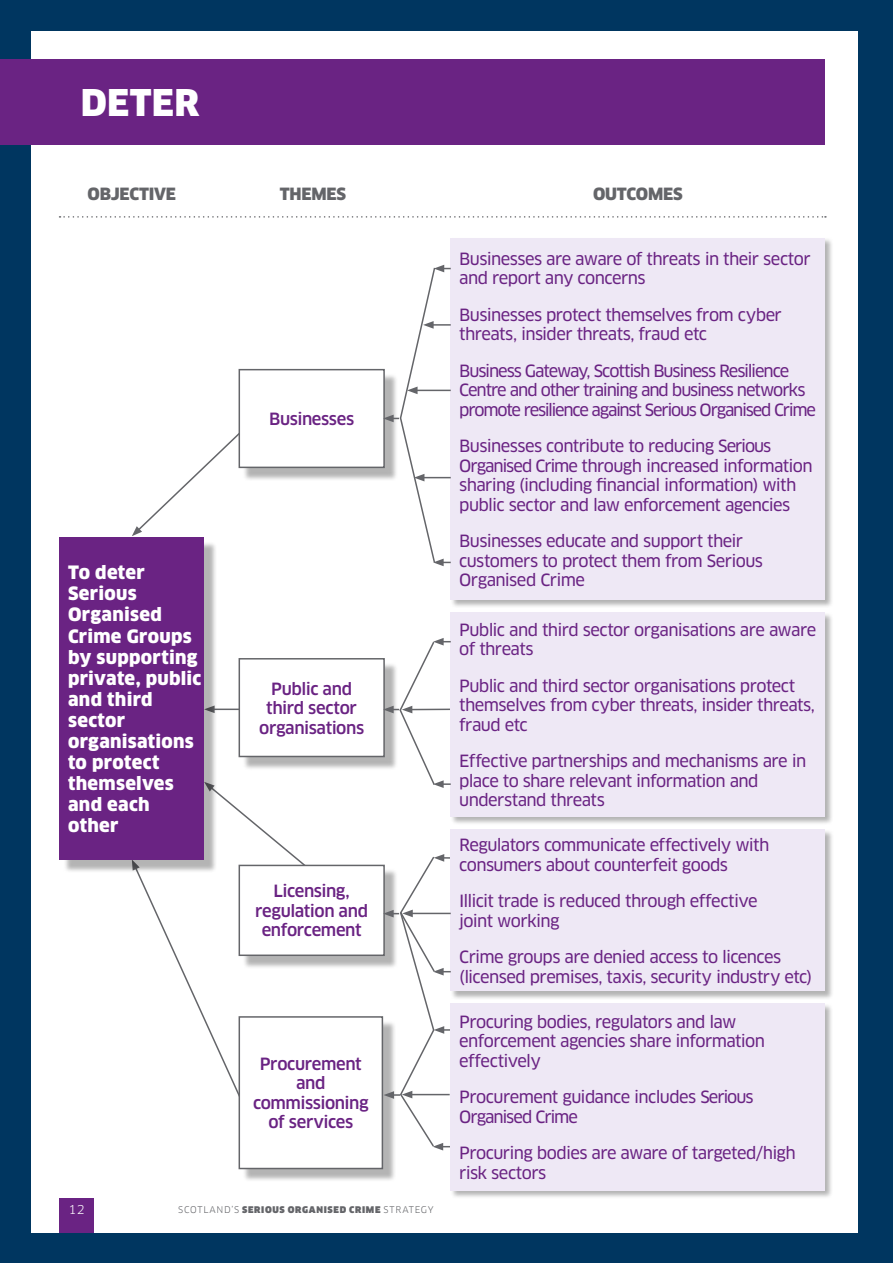
<style>
.page{position:relative;width:893px;height:1263px;background:#fff}
.page>*{position:absolute;margin:0;border:0;box-sizing:border-box;transform-origin:0 0}
.t1{font:900 36px "Clan";letter-spacing:.005em;color:#fff}
.t2{font:900 18px/21px "Clan";letter-spacing:.015em;color:#fff}
.t3{font:16.5px/19.5px "Clan News";letter-spacing:-.04em;color:#6a2383}
.t4{font:16.5px/19.5px "Clan News";letter-spacing:-.07em;color:#6a2383}
.t5{font:500 16.5px/19.5px "Clan";letter-spacing:-.025em;color:#6a2383;text-align:center}
.t6{font:900 16.5px "Clan";letter-spacing:-.015em;color:#646569}
.t7{font:12px "Clan";color:#fff}
.t8{font:900 9px "Clan";letter-spacing:.075em;color:#646569}
.s1{font-weight:400}
</style>
<div class="page">
<div style="left:60px;top:1198px;width:34px;height:65px;background:#6a2383"></div>
<div style="left:0;top:0;width:30px;height:1263px;background:#003660"></div>
<div style="left:859px;top:0;width:34px;height:1263px;background:#003660"></div>
<div style="left:0;top:0;width:893px;height:30px;background:#003660"></div>
<div style="left:0;top:1233px;width:893px;height:30px;background:#003660"></div>
<div style="left:0;top:60px;width:825px;height:85px;background:#6a2383"></div>
<svg style="left:60px;top:216px;width:766px;height:2px"></svg>
<div style="left:63px;top:541px;width:154px;height:332px;background:#000;opacity:.3"></div>
<div style="left:60px;top:537px;width:144px;height:323px;background:#6a2383"></div>
<div style="left:450px;top:238px;width:384px;height:370px;background:#000;opacity:.3"></div>
<div style="left:451px;top:238px;width:374px;height:362px;background:#eee8f5"></div>
<div style="left:450px;top:612px;width:384px;height:213px;background:#000;opacity:.3"></div>
<div style="left:451px;top:612px;width:374px;height:204px;background:#eee8f5"></div>
<div style="left:450px;top:829px;width:384px;height:171px;background:#000;opacity:.3"></div>
<div style="left:451px;top:830px;width:374px;height:161px;background:#eee8f5"></div>
<div style="left:450px;top:1003px;width:384px;height:196px;background:#000;opacity:.3"></div>
<div style="left:451px;top:1003px;width:374px;height:187px;background:#eee8f5"></div>
<div style="left:242px;top:1020px;width:154px;height:162px;background:#000;opacity:.3"></div>
<svg style="left:132px;top:265px;width:319px;height:301px"></svg>
<svg style="left:132px;top:638px;width:319px;height:532px"></svg>
<h1 class="t1" style="left:81px;top:81px;width:120px">DETER</h1>
<p class="t6" style="left:88px;top:184px;width:90px">OBJECTIVE</p>
<p class="t6" style="left:280px;top:184px;width:68px">THEMES</p>
<p class="t6" style="left:593px;top:184px;width:91px">OUTCOMES</p>
<p class="t5" style="left:269px;top:409px;width:87px">Businesses</p>
<p class="t2" style="left:68px;top:563px;width:135px">To deter<br>Serious<br>Organised<br>Crime Groups by supporting private, public and third sector organisations to protect themselves and each other</p>
<p class="t5" style="left:259px;top:679px;width:107px">Public and third sector organisations</p>
<p class="t5" style="left:255px;top:882px;width:115px">Licensing, regulation and enforcement</p>
<p class="t5" style="left:253px;top:1054px;width:117px">Procurement and commissioning of services</p>
<p class="t7" style="left:68px;top:1202px;width:18px">12</p>
<p class="t8" style="left:178px;top:1204px;width:257px"><span class="s1">SCOTLAND’S</span> SERIOUS ORGANISED CRIME <span class="s1">STRATEGY</span></p>
<p class="t3" style="left:459px;top:249px;width:353px">Businesses are aware of threats in their sector and report any concerns</p>
<p class="t3" style="left:459px;top:305px;width:324px">Businesses protect themselves from cyber threats, insider threats, fraud etc</p>
<p class="t4" style="left:459px;top:361px;width:358px">Business Gateway, Scottish Business Resilience<br>Centre and other training and business networks promote resilience against Serious Organised Crime</p>
<p class="t3" style="left:459px;top:436px;width:355px">Businesses contribute to reducing Serious Organised Crime through increased information sharing (including financial information) with public sector and law enforcement agencies</p>
<p class="t3" style="left:459px;top:531px;width:305px">Businesses educate and support their customers to protect them from Serious<br>Organised Crime</p>
<p class="t3" style="left:459px;top:620px;width:359px">Public and third sector organisations are aware of threats</p>
<p class="t3" style="left:459px;top:676px;width:357px">Public and third sector organisations protect themselves from cyber threats, insider threats, fraud etc</p>
<p class="t3" style="left:459px;top:751px;width:349px">Effective partnerships and mechanisms are in place to share relevant information and understand threats</p>
<p class="t3" style="left:459px;top:835px;width:312px">Regulators communicate effectively with consumers about counterfeit goods</p>
<p class="t3" style="left:459px;top:891px;width:300px">Illicit trade is reduced through effective joint working</p>
<p class="t3" style="left:459px;top:947px;width:355px">Crime groups are denied access to licences (licensed premises, taxis, security industry etc)</p>
<p class="t3" style="left:459px;top:1012px;width:307px">Procuring bodies, regulators and law enforcement agencies share information effectively</p>
<p class="t3" style="left:459px;top:1087px;width:296px">Procurement guidance includes Serious<br>Organised Crime</p>
<p class="t3" style="left:459px;top:1144px;width:338px">Procuring bodies are aware of targeted/high risk sectors</p>
</div>
